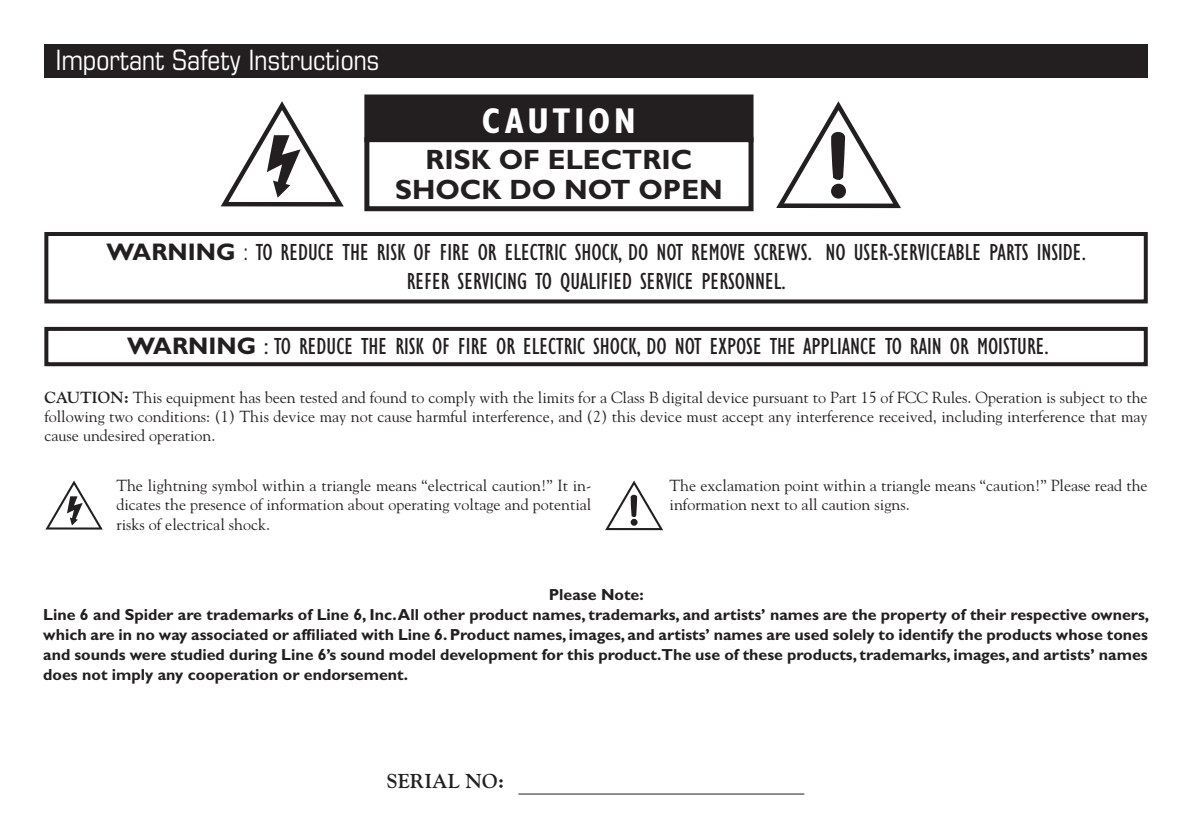
<style>
.page{position:relative;width:1191px;height:840px;background:#fff}
.page>*{position:absolute;margin:0;border:0;box-sizing:border-box;transform-origin:0 0}
.t1{font:700 condensed 36px "Gill Sans";letter-spacing:.1em;color:#fff}
.t2{font:700 28px/29.6px "Gill Sans";color:#231f20;text-align:center}
.t3{font:condensed 28px "Eurostile";color:#fff}
.t4{font:condensed 24px/28.8px "Gill Sans";color:#231f20;text-align:center}
.t5{font:700 20px "Goudy";color:#231f20}
.t6{font:16px/19.2px "Goudy";color:#231f20;text-align:justify}
.t7{font:700 16px/20px "Gill Sans";color:#231f20}
.s1{font-weight:700;font-stretch:normal}
.s2{font-family:"Eurostile"}
.s3{font-weight:700}
</style>
<div class="page">
<div style="left:44px;top:327px;width:1103px;height:39px;border:4px solid #231f20"></div>
<div style="left:44px;top:232px;width:1103px;height:71px;border:4px solid #231f20"></div>
<div style="left:44px;top:44px;width:1103px;height:34px;background:#231f20"></div>
<svg style="left:45px;top:480px;width:58px;height:50px"></svg>
<svg style="left:605px;top:480px;width:58px;height:51px"></svg>
<div style="left:630px;top:518px;width:7px;height:7px;border:2px solid #231f20;border-radius:50%"></div>
<div style="left:367px;top:97px;width:384px;height:43px;background:#231f20"></div>
<div style="left:364px;top:94px;width:389px;height:48px;border:5px solid #231f20"></div>
<div style="left:364px;top:137px;width:389px;height:74px;border:5px solid #231f20"></div>
<svg style="left:220px;top:101px;width:124px;height:106px"></svg>
<svg style="left:776px;top:101px;width:125px;height:108px"></svg>
<div style="left:833px;top:186px;width:10px;height:10px;background:#231f20;border-radius:50%"></div>
<div style="left:831px;top:184px;width:15px;height:14px;border:5px solid #231f20;border-radius:50%"></div>
<hr style="left:518px;top:793px;width:286px;height:1px;background:#231f20">
<h2 class="t3" style="left:55px;top:43px;width:326px">Important Safety Instructions</h2>
<h1 class="t1" style="left:482px;top:99px;width:156px">CAUTION</h1>
<h2 class="t2" style="left:395px;top:145px;width:329px">RISK OF ELECTRIC<br>SHOCK DO NOT OPEN</h2>
<h3 class="t4" style="left:106px;top:238px;width:981px"><span class="s1">WARNING</span> <span class="s2">:</span> TO REDUCE THE RISK OF FIRE OR ELECTRIC SHOCK, DO NOT REMOVE SCREWS. NO USER-SERVICEABLE PARTS INSIDE.<br>REFER SERVICING TO QUALIFIED SERVICE PERSONNEL.</h3>
<h3 class="t4" style="left:127px;top:332px;width:923px"><span class="s1">WARNING</span> : TO REDUCE THE RISK OF FIRE OR ELECTRIC SHOCK, DO NOT EXPOSE THE APPLIANCE TO RAIN OR MOISTURE.</h3>
<p class="t6" style="left:44px;top:387px;width:1104px"><span class="s3">CAUTION:</span> This equipment has been tested and found to comply with the limits for a Class B digital device pursuant to Part 15 of FCC Rules. Operation is subject to the following two conditions: (1) This device may not cause harmful interference, and (2) this device must accept any interference received, including interference that may cause undesired operation.</p>
<p class="t6" style="left:116px;top:475px;width:476px">The lightning symbol within a triangle means “electrical caution!” It in&shy;dicates the presence of information about operating voltage and potential risks of electrical shock.</p>
<p class="t6" style="left:669px;top:475px;width:479px">The exclamation point within a triangle means “caution!” Please read the information next to all caution signs.</p>
<p class="t7" style="left:43px;top:584px;width:1107px;text-indent:505px">Please Note:<br>Line 6 and Spider are trademarks of Line 6, Inc. All other product names, trademarks, and artists’ names are the property of their respective owners, which are in no way associated or affiliated with Line 6. Product names, images, and artists’ names are used solely to identify the products whose tones and sounds were studied during Line 6’s sound model development for this product.The use of these products, trademarks, images, and artists’ names does not imply any cooperation or endorsement.</p>
<p class="t5" style="left:386px;top:768px;width:119px">SERIAL NO:</p>
</div>
